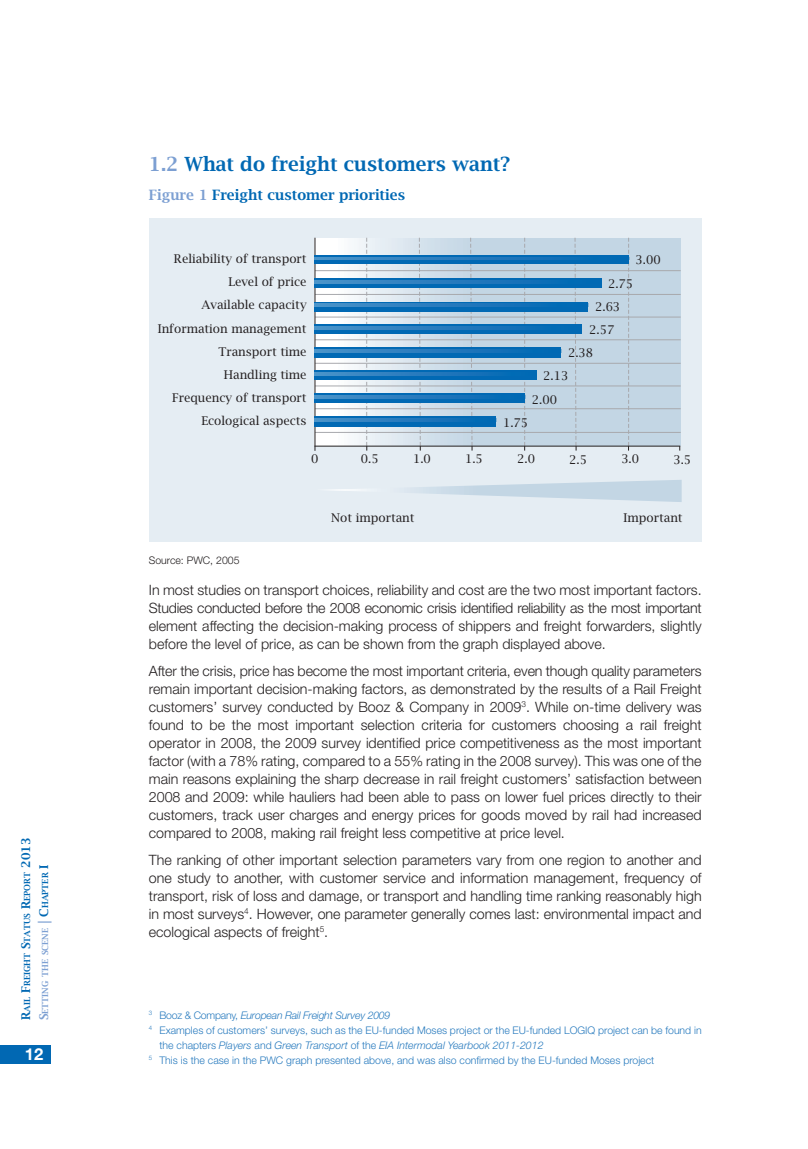
<style>
.page{position:relative;width:808px;height:1149px;background:#fff}
.page>*{position:absolute;margin:0;border:0;box-sizing:border-box;transform-origin:0 0}
.t1{font:19.5px "Lucida Bright Demibold";color:#0168b3}
.t2{font:700 16.5px "Helvetica Neue LT Std";color:#fff}
.t3{font:300 14.25px/18px "Helvetica Neue LT Std";color:#231f20;text-align:justify}
.t4{font:14.25px "Lucida Bright Demibold";color:#0168b3}
.t5{font:12px/23.2px "Lucida Bright";color:#231f20;text-align:right}
.t6{font:300 10.5px "Helvetica Neue LT Std";color:#277abe}
.t7{font:italic 300 10.5px "Helvetica Neue LT Std";color:#277abe}
.t8{font:italic 300 10.5px "Helvetica Neue LT Std";letter-spacing:-.02em;color:#277abe}
.t9{font:300 10.5px "Helvetica Neue LT Std";color:#231f20}
.t10{font:8.4px/18px "Lucida Bright Demibold";color:#0168b3}
.t11{font:300 6.15px "Helvetica Neue LT Std";color:#277abe}
.s1{font-size:12px}
.s2{font-size:12px;color:#7c9fd2}
.s3{color:#7c9fd2}
.s4{font-size:15px;color:#7c9fd2}
.s5{font-style:normal}
</style>
<div class="page">
<div style="left:149px;top:218px;width:553px;height:323px;background:#e5edf3"></div>
<svg style="left:316px;top:239px;width:364px;height:206px;background:#cadbe7"></svg>
<hr style="left:316px;top:432px;width:364px;height:1px;background:#a8a9ad">
<hr style="left:316px;top:408px;width:364px;height:1px;background:#a8a9ad">
<hr style="left:316px;top:339px;width:364px;height:1px;background:#a8a9ad">
<hr style="left:316px;top:363px;width:364px;height:1px;background:#a8a9ad">
<hr style="left:316px;top:385px;width:364px;height:1px;background:#a8a9ad">
<hr style="left:316px;top:294px;width:364px;height:1px;background:#a8a9ad">
<hr style="left:316px;top:316px;width:364px;height:1px;background:#a8a9ad">
<hr style="left:316px;top:270px;width:364px;height:1px;background:#a8a9ad">
<hr style="left:315px;top:238px;width:1px;height:212px;background:#231f20">
<hr style="left:315px;top:445px;width:365px;height:1px;background:#231f20">
<svg style="left:314px;top:416px;width:182px;height:10px"></svg>
<svg style="left:314px;top:393px;width:210px;height:10px"></svg>
<svg style="left:314px;top:370px;width:223px;height:10px;background:#066bb5"></svg>
<svg style="left:314px;top:347px;width:247px;height:10px;background:#066bb5"></svg>
<svg style="left:314px;top:324px;width:268px;height:10px;background:#066bb5"></svg>
<svg style="left:314px;top:301px;width:274px;height:10px;background:#247cbd"></svg>
<svg style="left:314px;top:278px;width:288px;height:10px;background:#066bb5"></svg>
<svg style="left:314px;top:255px;width:314px;height:9px;background:#066bb5"></svg>
<svg style="left:419px;top:237px;width:2px;height:213px"></svg>
<svg style="left:366px;top:238px;width:1px;height:212px"></svg>
<svg style="left:524px;top:238px;width:1px;height:212px"></svg>
<svg style="left:574px;top:238px;width:3px;height:212px"></svg>
<svg style="left:628px;top:238px;width:1px;height:212px"></svg>
<svg style="left:470px;top:237px;width:3px;height:213px"></svg>
<svg style="left:329px;top:480px;width:353px;height:22px"></svg>
<svg style="left:314px;top:418px;width:182px;height:3px"></svg>
<svg style="left:314px;top:395px;width:211px;height:3px"></svg>
<svg style="left:314px;top:372px;width:223px;height:3px"></svg>
<svg style="left:314px;top:349px;width:247px;height:3px"></svg>
<svg style="left:314px;top:326px;width:268px;height:3px"></svg>
<svg style="left:314px;top:303px;width:274px;height:3px"></svg>
<svg style="left:314px;top:280px;width:288px;height:3px"></svg>
<svg style="left:314px;top:257px;width:315px;height:2px"></svg>
<div style="left:0;top:1044px;width:51px;height:19px;background:#0168b3"></div>
<p class="t10" style="left:18px;top:1019px;width:184px;rotate:-90deg"><span class="s1">R</span>ail <span class="s1">F</span>reight <span class="s1">S</span>tatus <span class="s1">R</span>eport <span class="s1">2013<br></span><span class="s2">S</span><span class="s3">etting the scene</span> <span class="s4">|</span> <span class="s1">C</span>hapter <span class="s1">I</span></p>
<p class="t2" style="left:25px;top:1043px;width:20px">12</p>
<h1 class="t1" style="left:149px;top:152px;width:363px"><span class="s3">1.2</span> What do freight customers want?</h1>
<p class="t4" style="left:149px;top:187px;width:258px"><span class="s3">Figure 1</span> Freight customer priorities</p>
<p class="t5" style="left:158px;top:246px;width:150px">Reliability of transport<br>Level of price<br>Available capacity<br>Information management<br>Transport time<br>Handling time<br>Frequency of transport<br>Ecological aspects</p>
<p class="t5" style="left:635px;top:248px;width:27px">3.00</p>
<p class="t5" style="left:608px;top:271px;width:27px">2.75</p>
<p class="t5" style="left:595px;top:294px;width:27px">2.63</p>
<p class="t5" style="left:589px;top:318px;width:27px">2.57</p>
<p class="t5" style="left:568px;top:341px;width:27px">2.38</p>
<p class="t5" style="left:543px;top:364px;width:27px">2.13</p>
<p class="t5" style="left:532px;top:387px;width:27px">2.00</p>
<p class="t5" style="left:503px;top:410px;width:27px">1.75</p>
<p class="t5" style="left:311px;top:447px;width:9px">0</p>
<p class="t5" style="left:361px;top:447px;width:19px">0.5</p>
<p class="t5" style="left:413px;top:447px;width:19px">1.0</p>
<p class="t5" style="left:465px;top:447px;width:19px">1.5</p>
<p class="t5" style="left:517px;top:447px;width:19px">2.0</p>
<p class="t5" style="left:621px;top:447px;width:19px">3.0</p>
<p class="t5" style="left:569px;top:447px;width:19px">2.5</p>
<p class="t5" style="left:673px;top:447px;width:19px">3.5</p>
<p class="t5" style="left:331px;top:505px;width:85px">Not important</p>
<p class="t5" style="left:624px;top:505px;width:60px">Important</p>
<p class="t9" style="left:149px;top:553px;width:92px">Source: PWC, 2005</p>
<p class="t3" style="left:149px;top:580px;width:554px">In most studies on transport choices, reliability and cost are the two most important factors.<br>Studies conducted before the 2008 economic crisis identified reliability as the most important element affecting the decision-making process of shippers and freight forwarders, slightly before the level of price, as can be shown from the graph displayed above.</p>
<p class="t3" style="left:149px;top:661px;width:554px">After the crisis, price has become the most important criteria, even though quality parameters remain important decision-making factors, as demonstrated by the results of a Rail Freight customers’ survey conducted by Booz &amp; Company in 2009<sup>3</sup>. While on-time delivery was found to be the most important selection criteria for customers choosing a rail freight operator in 2008, the 2009 survey identified price competitiveness as the most important factor (with a 78% rating, compared to a 55% rating in the 2008 survey). This was one of the main reasons explaining the sharp decrease in rail freight customers’ satisfaction between 2008 and 2009: while hauliers had been able to pass on lower fuel prices directly to their customers, track user charges and energy prices for goods moved by rail had increased compared to 2008, making rail freight less competitive at price level.</p>
<p class="t3" style="left:149px;top:850px;width:554px">The ranking of other important selection parameters vary from one region to another and one study to another, with customer service and information management, frequency of transport, risk of loss and damage, or transport and handling time ranking reasonably high in most surveys<sup>4</sup>. However, one parameter generally comes last: environmental impact and ecological aspects of freight<sup>5</sup>.</p>
<p class="t8" style="left:149px;top:1008px;width:243px"><sup>3</sup> <span class="s5">Booz &amp; Company,</span> European Rail Freight Survey 2009</p>
<p class="t6" style="left:149px;top:1023px;width:554px"><sup>4</sup> Examples of customers’ surveys, such as the EU-funded Moses project or the EU-funded LOGIQ project can be found in</p>
<p class="t7" style="left:159px;top:1038px;width:385px"><span class="s5">the chapters</span> Players <span class="s5">and</span> Green Transport <span class="s5">of the</span> EIA Intermodal Yearbook 2011-2012</p>
<p class="t11" style="left:149px;top:1054px;width:5px">5</p>
<p class="t6" style="left:159px;top:1053px;width:496px">This is the case in the PWC graph presented above, and was also confirmed by the EU-funded Moses project</p>
</div>
